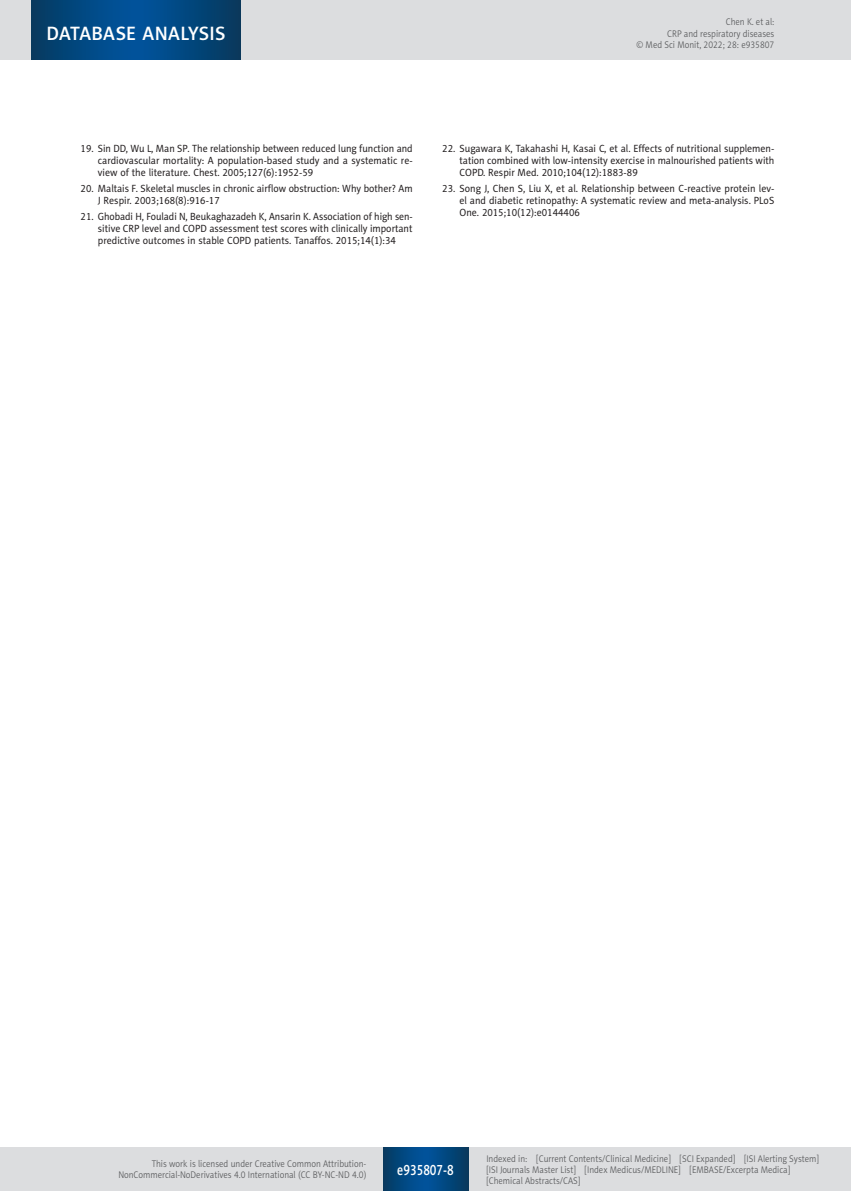
<style>
.page{position:relative;width:851px;height:1191px;background:#fff}
.page>*{position:absolute;margin:0;border:0;box-sizing:border-box;transform-origin:0 0}
.t1{font:19.5px "Naomi Sans EFN Medium";letter-spacing:.01em;color:#fff}
.t2{font:15px "Naomi Sans EFN Medium";color:#fff;scale:.8 1}
.MSM_Referencje_punkt{font:10.5px/12px "Naomi Sans EFN";color:#231f20;text-align:justify;scale:.95 1}
.MSM_Referencje_punkt-2{font:10.5px/12px "Naomi Sans EFN";color:#231f20;text-align:justify;scale:.94 1}
.t3{font:9.75px/11.2px "Naomi Sans EFN Light";color:#57585a;text-align:right;scale:.9 1}
</style>
<div class="page">
<div style="left:0;top:1148px;width:850px;height:43px;background:#dcdddf"></div>
<svg style="left:383px;top:1147px;width:85px;height:43px;background:#02477e"></svg>
<div style="left:0;top:0;width:850px;height:60px;background:#dcdddf"></div>
<svg style="left:32px;top:0;width:208px;height:60px;background:#02477f"></svg>
<h1 class="t1" style="left:47px;top:22px;width:180px">DATABASE ANALYSIS</h1>
<p class="t3" style="left:636px;top:16px;width:154px">Chen K. et al:<br>CRP and respiratory diseases<br>© Med Sci Monit, 2022; 28: e935807</p>
<p class="MSM_Referencje_punkt-2" style="left:98px;top:142px;width:336px;text-indent:-17px">19. Sin DD, Wu L, Man SP. The relationship between reduced lung function and cardiovascular mortality: A population-based study and a systematic re&shy;view of the literature. Chest. 2005;127(6):1952-59</p>
<p class="MSM_Referencje_punkt" style="left:98px;top:183px;width:333px;text-indent:-17px">20. Maltais F. Skeletal muscles in chronic airflow obstruction: Why bother? Am<br>J Respir. 2003;168(8):916-17</p>
<p class="MSM_Referencje_punkt-2" style="left:98px;top:211px;width:336px;text-indent:-17px">21. Ghobadi H, Fouladi N, Beukaghazadeh K, Ansarin K. Association of high sen&shy;sitive CRP level and COPD assessment test scores with clinically important predictive outcomes in stable COPD patients. Tanaffos. 2015;14(1):34</p>
<p class="MSM_Referencje_punkt" style="left:459px;top:142px;width:333px;text-indent:-17px">22. Sugawara K, Takahashi H, Kasai C, et al. Effects of nutritional supplemen&shy;tation combined with low-intensity exercise in malnourished patients with COPD. Respir Med. 2010;104(12):1883-89</p>
<p class="MSM_Referencje_punkt" style="left:459px;top:183px;width:333px;text-indent:-17px">23. Song J, Chen S, Liu X, et al. Relationship between C-reactive protein lev&shy;el and diabetic retinopathy: A systematic review and meta-analysis. PLoS One. 2015;10(12):e0144406</p>
<p class="t3" style="left:118px;top:1158px;width:277px">This work is licensed under Creative Common Attribution-<br>NonCommercial-NoDerivatives 4.0 International (CC BY-NC-ND 4.0)</p>
<h2 class="t2" style="left:397px;top:1160px;width:72px">e935807-8</h2>
<p class="t3" style="left:486px;top:1152px;width:371px;text-align:left">Indexed in: [Current Contents/Clinical Medicine] [SCI Expanded] [ISI Alerting System] [ISI Journals Master List] [Index Medicus/MEDLINE] [EMBASE/Excerpta Medica] [Chemical Abstracts/CAS]</p>
</div>
